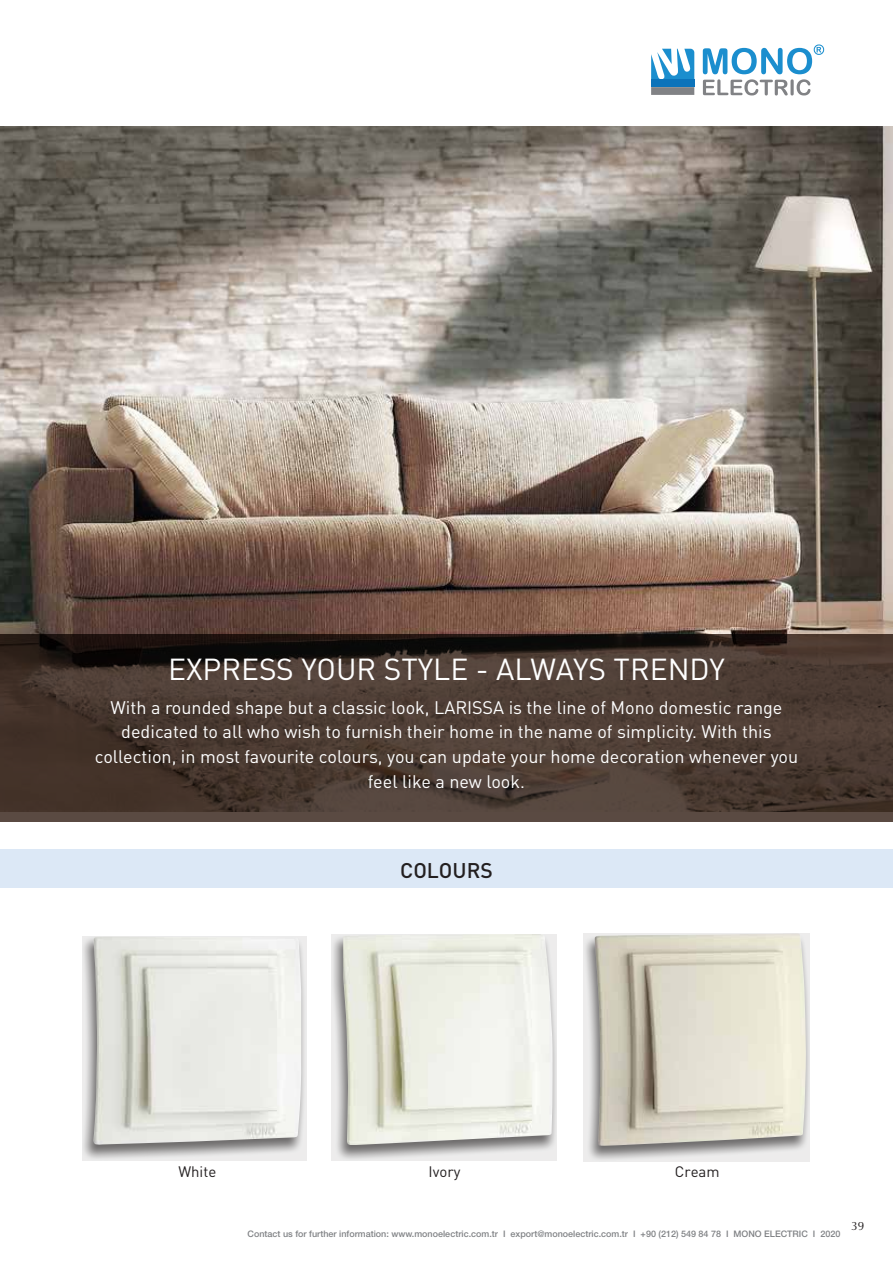
<style>
.page{position:relative;width:893px;height:1263px;background:#fff}
.page>*{position:absolute;margin:0;border:0;box-sizing:border-box;transform-origin:0 0}
.t1{font:30px "DIN Pro";color:#fff}
.t2{font:500 21px "DIN Pro";color:#231f20}
.t3{font:18px/24.8px "DIN Pro";color:#fff;text-align:center}
.t4{font:15px "DIN Pro";color:#231f20}
.t5{font:12px "Optima Normal Tr";color:#231f20}
.t6{font:500 9px "Helvetica Neue LT Std";color:#808285}
</style>
<div class="page">
<svg style="left:583px;top:933px;width:227px;height:228px;background:#d6d5d5"></svg>
<img style="left:594px;top:933px;width:212px;height:213px">
<svg style="left:82px;top:936px;width:224px;height:224px;background:#d0cfcf"></svg>
<img style="left:93px;top:937px;width:208px;height:209px">
<svg style="left:331px;top:934px;width:226px;height:226px;background:#d1d0d0"></svg>
<img style="left:343px;top:934px;width:210px;height:211px">
<div style="left:0;top:849px;width:893px;height:38px;background:#dce8f6"></div>
<img style="left:0;top:127px;width:893px;height:507px">
<svg style="left:0;top:634px;width:893px;height:187px;background:#46372f"></svg>
<svg style="left:703px;top:44px;width:121px;height:51px"></svg>
<svg style="left:651px;top:87px;width:43px;height:8px"></svg>
<svg style="left:651px;top:49px;width:43px;height:30px"></svg>
<div style="left:651px;top:79px;width:43px;height:8px;background:#0c73ba"></div>
<h1 class="t1" style="left:168px;top:648px;width:558px">EXPRESS YOUR STYLE - ALWAYS TRENDY</h1>
<p class="t3" style="left:95px;top:694px;width:705px">With a rounded shape but a classic look, LARISSA is the line of Mono domestic range dedicated to all who wish to furnish their home in the name of simplicity. With this collection, in most favourite colours, you can update your home decoration whenever you feel like a new look.</p>
<p class="t2" style="left:400px;top:856px;width:94px">COLOURS</p>
<p class="t4" style="left:178px;top:1162px;width:39px">White</p>
<p class="t4" style="left:429px;top:1162px;width:33px">Ivory</p>
<p class="t4" style="left:675px;top:1162px;width:46px">Cream</p>
<p class="t6" style="left:248px;top:1229px;width:594px">Contact us for further information: www.monoelectric.com.tr I export@monoelectric.com.tr I +90 (212) 549 84 78 I MONO ELECTRIC I 2020</p>
<p class="t5" style="left:851px;top:1219px;width:15px">39</p>
</div>
